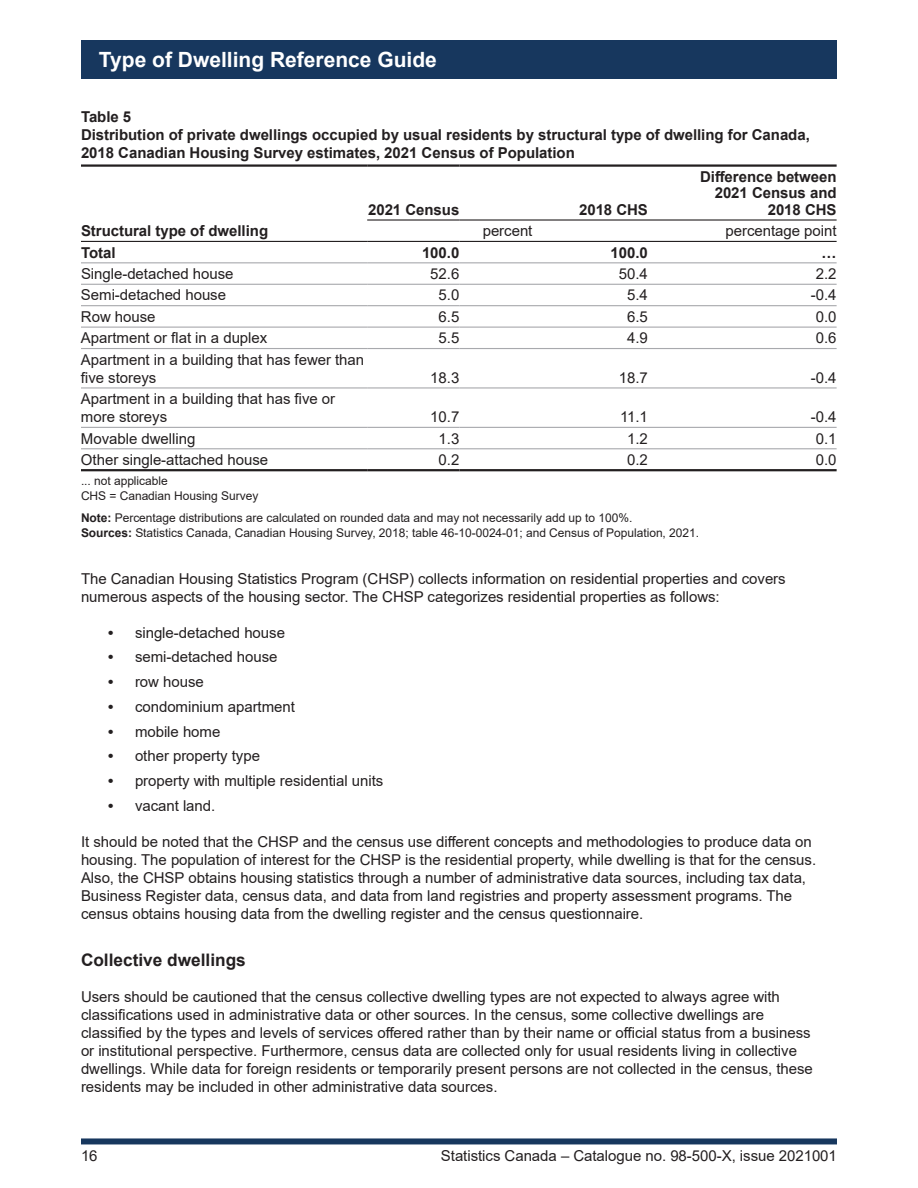
<style>
.page{position:relative;width:918px;height:1188px;background:#fff}
.page>*{position:absolute;margin:0;border:0;box-sizing:border-box;transform-origin:0 0}
.t1{font:700 21px "Arial";color:#fff}
.t2{font:700 17.25px "Arial";color:#231f20}
.t3{font:15px/18px "Arial";letter-spacing:-.005em;color:#231f20}
.t4{font:700 15px/18px "Arial";letter-spacing:-.005em;color:#231f20}
.t5{font:12px/15px "Arial";letter-spacing:-.005em;color:#231f20}
.s1{font-weight:700}
</style>
<div class="page">
<div style="left:81px;top:1138px;width:756px;height:6px;background:#17375e"></div>
<div style="left:81px;top:40px;width:756px;height:39px;background:#17375e"></div>
<svg style="left:81px;top:240px;width:756px;height:232px"></svg>
<hr style="left:648px;top:219px;width:189px;height:2px;background:#231f20">
<hr style="left:81px;top:262px;width:286px;height:1px;background:#a8a9ad">
<hr style="left:367px;top:262px;width:92px;height:1px;background:#a8a9ad">
<hr style="left:459px;top:262px;width:189px;height:1px;background:#a8a9ad">
<hr style="left:648px;top:262px;width:189px;height:1px;background:#a8a9ad">
<hr style="left:81px;top:284px;width:286px;height:1px;background:#a8a9ad">
<hr style="left:367px;top:284px;width:92px;height:1px;background:#a8a9ad">
<hr style="left:459px;top:284px;width:189px;height:1px;background:#a8a9ad">
<hr style="left:648px;top:284px;width:189px;height:1px;background:#a8a9ad">
<hr style="left:81px;top:305px;width:286px;height:1px;background:#a8a9ad">
<hr style="left:367px;top:305px;width:92px;height:1px;background:#a8a9ad">
<hr style="left:459px;top:305px;width:189px;height:1px;background:#a8a9ad">
<hr style="left:648px;top:305px;width:189px;height:1px;background:#a8a9ad">
<hr style="left:81px;top:327px;width:286px;height:1px;background:#a8a9ad">
<hr style="left:367px;top:327px;width:92px;height:1px;background:#a8a9ad">
<hr style="left:459px;top:327px;width:189px;height:1px;background:#a8a9ad">
<hr style="left:648px;top:327px;width:189px;height:1px;background:#a8a9ad">
<hr style="left:81px;top:348px;width:286px;height:1px;background:#a8a9ad">
<hr style="left:367px;top:348px;width:92px;height:1px;background:#a8a9ad">
<hr style="left:459px;top:348px;width:189px;height:1px;background:#a8a9ad">
<hr style="left:648px;top:348px;width:189px;height:1px;background:#a8a9ad">
<hr style="left:81px;top:387px;width:286px;height:2px;background:#a8a9ad">
<hr style="left:367px;top:387px;width:92px;height:2px;background:#a8a9ad">
<hr style="left:459px;top:387px;width:189px;height:2px;background:#a8a9ad">
<hr style="left:648px;top:387px;width:189px;height:2px;background:#a8a9ad">
<hr style="left:81px;top:427px;width:286px;height:1px;background:#a8a9ad">
<hr style="left:367px;top:427px;width:92px;height:1px;background:#a8a9ad">
<hr style="left:459px;top:427px;width:189px;height:1px;background:#a8a9ad">
<hr style="left:648px;top:427px;width:189px;height:1px;background:#a8a9ad">
<hr style="left:367px;top:448px;width:92px;height:1px;background:#a8a9ad">
<hr style="left:459px;top:448px;width:189px;height:1px;background:#a8a9ad">
<hr style="left:648px;top:448px;width:189px;height:1px;background:#a8a9ad">
<hr style="left:367px;top:469px;width:92px;height:2px;background:#231f20">
<hr style="left:459px;top:469px;width:189px;height:2px;background:#231f20">
<hr style="left:648px;top:469px;width:189px;height:2px;background:#231f20">
<hr style="left:81px;top:448px;width:286px;height:1px;background:#a8a9ad">
<hr style="left:81px;top:469px;width:286px;height:2px;background:#231f20">
<hr style="left:367px;top:219px;width:92px;height:2px;background:#231f20">
<hr style="left:459px;top:219px;width:189px;height:2px;background:#231f20">
<hr style="left:81px;top:241px;width:286px;height:1px;background:#231f20">
<hr style="left:367px;top:241px;width:92px;height:1px;background:#231f20">
<hr style="left:459px;top:241px;width:189px;height:1px;background:#231f20">
<hr style="left:648px;top:241px;width:189px;height:1px;background:#231f20">
<hr style="left:81px;top:164px;width:286px;height:3px;background:#231f20">
<hr style="left:367px;top:164px;width:92px;height:3px;background:#231f20">
<hr style="left:459px;top:164px;width:189px;height:3px;background:#231f20">
<hr style="left:648px;top:164px;width:189px;height:3px;background:#231f20">
<h1 class="t1" style="left:99px;top:45px;width:340px">Type of Dwelling Reference Guide</h1>
<p class="t4" style="left:81px;top:108px;width:730px">Table 5<br>Distribution of private dwellings occupied by usual residents by structural type of dwelling for Canada,<br>2018 Canadian Housing Survey estimates, 2021 Census of Population</p>
<p class="t4" style="left:81px;top:222px;width:189px">Structural type of dwelling</p>
<p class="t4" style="left:368px;top:201px;width:93px">2021 Census</p>
<p class="t4" style="left:579px;top:201px;width:70px">2018 CHS</p>
<p class="t4" style="left:700px;top:168px;width:138px;line-height:16.5px;text-align:right">Difference between<br>2021 Census and<br>2018 CHS</p>
<p class="t3" style="left:483px;top:222px;width:51px">percent</p>
<p class="t3" style="left:726px;top:222px;width:113px">percentage point</p>
<p class="t4" style="left:81px;top:243px;width:36px">Total</p>
<p class="t4" style="left:422px;top:243px;width:39px">100.0</p>
<p class="t4" style="left:611px;top:243px;width:39px">100.0</p>
<p class="t4" style="left:822px;top:243px;width:16px">…</p>
<p class="t3" style="left:81px;top:265px;width:154px">Single-detached house</p>
<p class="t3" style="left:430px;top:265px;width:31px">52.6</p>
<p class="t3" style="left:619px;top:265px;width:31px">50.4</p>
<p class="t3" style="left:816px;top:265px;width:22px">2.2</p>
<p class="t3" style="left:81px;top:286px;width:147px">Semi-detached house</p>
<p class="t3" style="left:439px;top:286px;width:22px">5.0</p>
<p class="t3" style="left:627px;top:286px;width:22px">5.4</p>
<p class="t3" style="left:811px;top:286px;width:27px">-0.4</p>
<p class="t3" style="left:81px;top:307px;width:76px">Row house</p>
<p class="t3" style="left:439px;top:307px;width:22px">6.5</p>
<p class="t3" style="left:627px;top:307px;width:22px">6.5</p>
<p class="t3" style="left:816px;top:307px;width:22px">0.0</p>
<p class="t3" style="left:81px;top:329px;width:188px">Apartment or flat in a duplex</p>
<p class="t3" style="left:439px;top:329px;width:22px">5.5</p>
<p class="t3" style="left:627px;top:329px;width:22px">4.9</p>
<p class="t3" style="left:816px;top:329px;width:22px">0.6</p>
<p class="t3" style="left:81px;top:350px;width:285px">Apartment in a building that has fewer than five storeys</p>
<p class="t3" style="left:430px;top:368px;width:31px">18.3</p>
<p class="t3" style="left:619px;top:368px;width:31px">18.7</p>
<p class="t3" style="left:811px;top:368px;width:27px">-0.4</p>
<p class="t3" style="left:81px;top:390px;width:256px">Apartment in a building that has five or more storeys</p>
<p class="t3" style="left:430px;top:408px;width:31px">10.7</p>
<p class="t3" style="left:620px;top:408px;width:29px">11.1</p>
<p class="t3" style="left:811px;top:408px;width:27px">-0.4</p>
<p class="t3" style="left:81px;top:429px;width:116px">Movable dwelling</p>
<p class="t3" style="left:439px;top:429px;width:22px">1.3</p>
<p class="t3" style="left:627px;top:429px;width:22px">1.2</p>
<p class="t3" style="left:816px;top:429px;width:22px">0.1</p>
<p class="t3" style="left:81px;top:451px;width:189px">Other single-attached house</p>
<p class="t3" style="left:439px;top:451px;width:22px">0.2</p>
<p class="t3" style="left:627px;top:451px;width:22px">0.2</p>
<p class="t3" style="left:816px;top:451px;width:22px">0.0</p>
<p class="t5" style="left:81px;top:473px;width:179px">... not applicable<br>CHS = Canadian Housing Survey</p>
<p class="t5" style="left:81px;top:510px;width:620px"><span class="s1">Note:</span> Percentage distributions are calculated on rounded data and may not necessarily add up to 100%.<br><span class="s1">Sources:</span> Statistics Canada, Canadian Housing Survey, 2018; table 46-10-0024-01; and Census of Population, 2021.</p>
<p class="t3" style="left:81px;top:569px;width:706px">The Canadian Housing Statistics Program (CHSP) collects information on residential properties and covers numerous aspects of the housing sector. The CHSP categorizes residential properties as follows:</p>
<p class="t3" style="left:108px;top:623px;width:179px"><span class="s1">•</span> single-detached house</p>
<p class="t3" style="left:108px;top:648px;width:171px"><span class="s1">•</span> semi-detached house</p>
<p class="t3" style="left:108px;top:673px;width:97px"><span class="s1">•</span> row house</p>
<p class="t3" style="left:108px;top:698px;width:188px"><span class="s1">•</span> condominium apartment</p>
<p class="t3" style="left:108px;top:722px;width:114px"><span class="s1">•</span> mobile home</p>
<p class="t3" style="left:108px;top:747px;width:154px"><span class="s1">•</span> other property type</p>
<p class="t3" style="left:108px;top:772px;width:277px"><span class="s1">•</span> property with multiple residential units</p>
<p class="t3" style="left:108px;top:797px;width:109px"><span class="s1">•</span> vacant land.</p>
<p class="t3" style="left:81px;top:833px;width:737px">It should be noted that the CHSP and the census use different concepts and methodologies to produce data on housing. The population of interest for the CHSP is the residential property, while dwelling is that for the census.<br>Also, the CHSP obtains housing statistics through a number of administrative data sources, including tax data, Business Register data, census data, and data from land registries and property assessment programs. The census obtains housing data from the dwelling register and the census questionnaire.</p>
<p class="t2" style="left:81px;top:948px;width:166px">Collective dwellings</p>
<p class="t3" style="left:81px;top:988px;width:733px">Users should be cautioned that the census collective dwelling types are not expected to always agree with classifications used in administrative data or other sources. In the census, some collective dwellings are classified by the types and levels of services offered rather than by their name or official status from a business or institutional perspective. Furthermore, census data are collected only for usual residents living in collective dwellings. While data for foreign residents or temporarily present persons are not collected in the census, these residents may be included in other administrative data sources.</p>
<p class="t3" style="left:81px;top:1146px;width:18px">16</p>
<p class="t3" style="left:441px;top:1146px;width:398px">Statistics Canada – Catalogue no. 98-500-X, issue 2021001</p>
</div>
